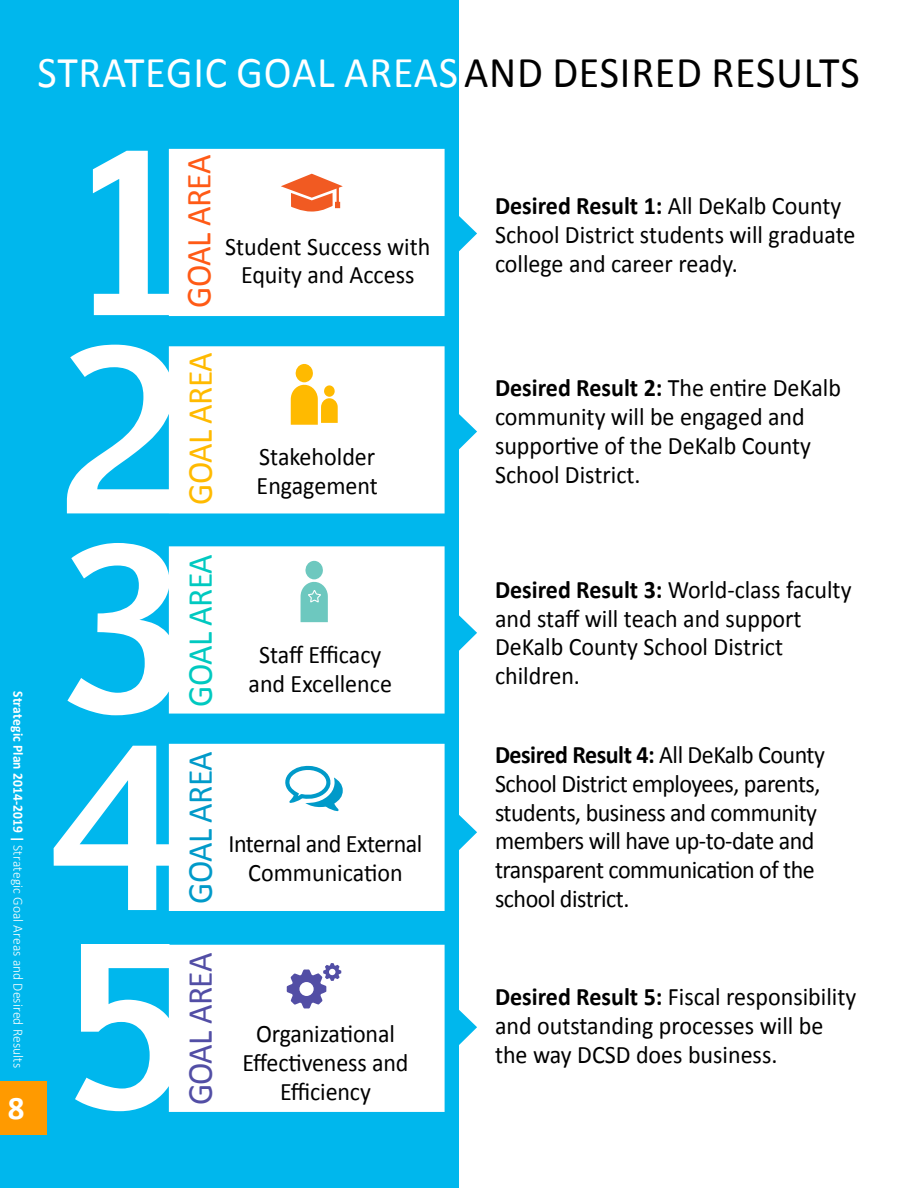
<style>
.page{position:relative;width:918px;height:1188px;background:#fff}
.page>*{position:absolute;margin:0;border:0;box-sizing:border-box;transform-origin:0 0}
.t1{font:44.1px "Calibri";letter-spacing:.02em;color:#fff;scale:.95 1}
.t2{font:35.4px "Calibri";letter-spacing:-.02em;color:#ff5a16;scale:.96 1}
.t3{font:35.4px "Calibri";letter-spacing:-.02em;color:#ffba00;scale:.96 1}
.t4{font:35.4px "Calibri";letter-spacing:-.02em;color:#00c9c0;scale:.96 1}
.t5{font:35.4px "Calibri";letter-spacing:-.02em;color:#009ac9;scale:.96 1}
.t6{font:35.4px "Calibri";letter-spacing:-.02em;color:#524ea5;scale:.96 1}
.t7{font:700 33px "Calibri";color:#fff}
.t8{font:25.2px/28.8px "Calibri";color:#000;scale:.95 1}
.t9{font:25.2px/28.8px "Calibri";letter-spacing:-.02em;color:#000;scale:.95 1}
.t10{font:300 14.1px "Calibri";letter-spacing:.005em;color:#fff;scale:.95 1}
.s1{color:#000}
.s2{font-weight:700}
</style>
<div class="page">
<div style="left:0;top:0;width:459px;height:1188px;background:#00b7ed"></div>
<svg style="left:75px;top:944px;width:370px;height:168px;fill:#fff"></svg>
<svg style="left:54px;top:744px;width:391px;height:167px;fill:#fff"></svg>
<svg style="left:67px;top:543px;width:378px;height:172px;fill:#fff"></svg>
<svg style="left:67px;top:345px;width:378px;height:168px;fill:#fff"></svg>
<svg style="left:93px;top:149px;width:352px;height:167px;fill:#fff"></svg>
<svg style="left:291px;top:364px;width:186px;height:134px;background:#eaf4ea"></svg>
<svg style="left:284px;top:766px;width:193px;height:133px"></svg>
<svg style="left:287px;top:961px;width:190px;height:133px"></svg>
<svg style="left:281px;top:167px;width:196px;height:133px;background:#e8f0f1"></svg>
<svg style="left:301px;top:561px;width:176px;height:138px"></svg>
<div style="left:0;top:1081px;width:47px;height:53px;background:#ff9a00"></div>
<h1 class="t1" style="left:38px;top:44px;width:867px">STRATEGIC GOAL AREAS<span class="s1">AND DESIRED RESULTS</span></h1>
<p class="t10" style="left:27px;top:691px;width:398px;rotate:90deg"><span class="s2">Strategic Plan 2014-2019 |</span> Strategic Goal Areas and Desired Results</p>
<h3 class="t7" style="left:8px;top:1085px;width:18px">8</h3>
<h2 class="t2" style="left:177px;top:308px;width:161px;rotate:-90deg">GOAL AREA</h2>
<p class="t8" style="left:225px;top:232px;width:218px;text-align:center">Student Success with<br>Equity and Access</p>
<h2 class="t3" style="left:178px;top:505px;width:161px;rotate:-90deg">GOAL AREA</h2>
<p class="t8" style="left:257px;top:442px;width:129px">Stakeholder<br>Engagement</p>
<h2 class="t4" style="left:178px;top:707px;width:161px;rotate:-90deg">GOAL AREA</h2>
<p class="t8" style="left:249px;top:640px;width:153px;text-align:center">Staff Efficacy and Excellence</p>
<h2 class="t5" style="left:178px;top:904px;width:161px;rotate:-90deg">GOAL AREA</h2>
<p class="t9" style="left:229px;top:829px;width:206px;text-align:center">Internal and External<br>Communication</p>
<h2 class="t6" style="left:178px;top:1105px;width:161px;rotate:-90deg">GOAL AREA</h2>
<p class="t8" style="left:242px;top:1019px;width:176px;text-align:center">Organizational<br>Effectiveness and<br>Efficiency</p>
<p class="t8" style="left:495px;top:191px;width:381px"><span class="s2">Desired Result 1:</span> All DeKalb County<br>School District students will graduate college and career ready.</p>
<p class="t8" style="left:495px;top:373px;width:366px"><span class="s2">Desired Result 2:</span> The entire DeKalb community will be engaged and supportive of the DeKalb County<br>School District.</p>
<p class="t8" style="left:495px;top:575px;width:377px"><span class="s2">Desired Result 3:</span> World-class faculty and staff will teach and support<br>DeKalb County School District children.</p>
<p class="t9" style="left:495px;top:740px;width:349px"><span class="s2">Desired Result 4:</span> All DeKalb County<br>School District employees, parents, students, business and community members will have up-to-date and transparent communication of the school district.</p>
<p class="t8" style="left:495px;top:983px;width:382px"><span class="s2">Desired Result 5:</span> Fiscal responsibility and outstanding processes will be the way DCSD does business.</p>
</div>
